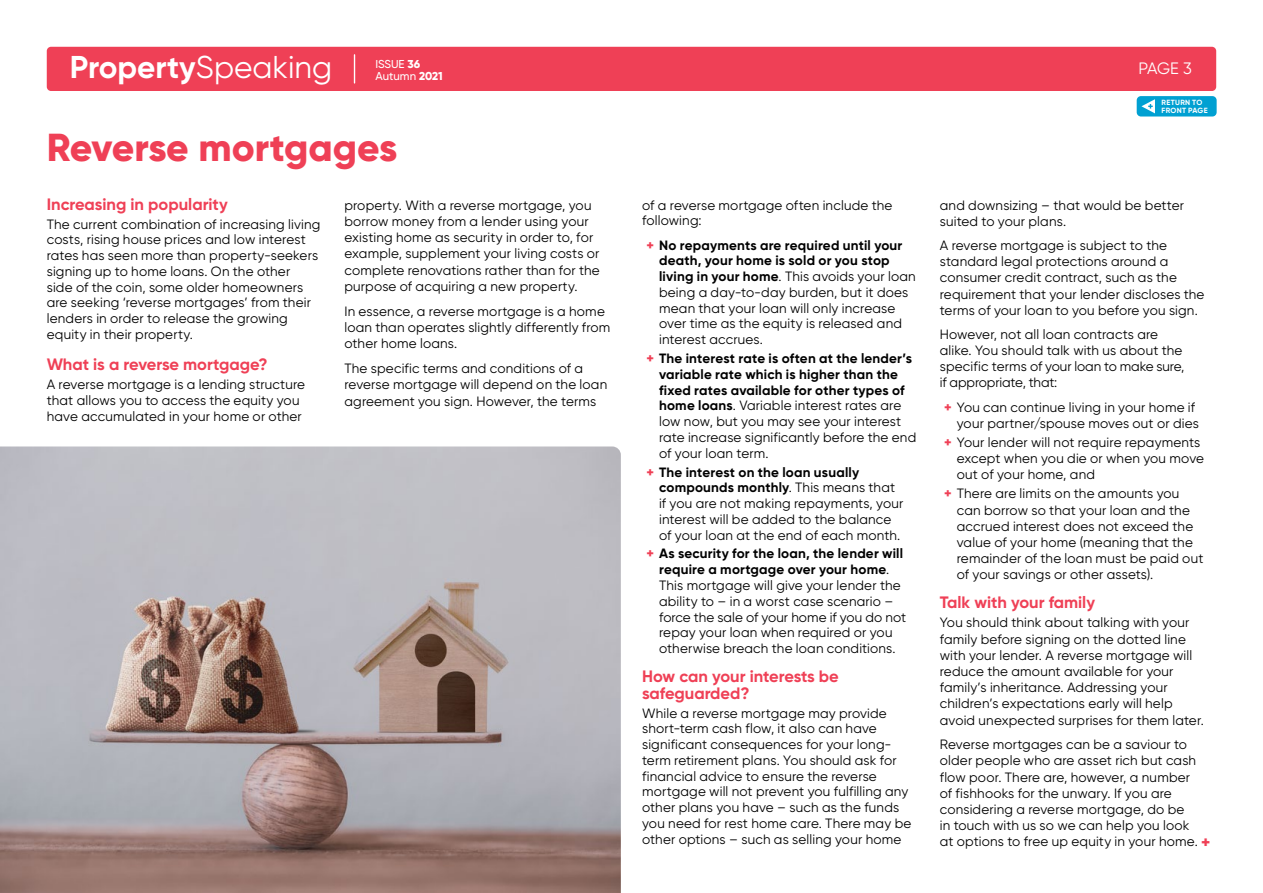
<style>
.page{position:relative;width:1263px;height:893px;background:#fff}
.page>*{position:absolute;margin:0;border:0;box-sizing:border-box;transform-origin:0 0}
.t1{font:800 39px "Gilroy";letter-spacing:-.005em;color:#ef4056}
.t2{font:700 31.5px "Gilroy";color:#fff}
.t3{font:700 16.5px/16.5px "Gilroy";color:#ef4056}
.t4{font:16.5px "Gilroy";color:#fff}
.t5{font:13.5px/15.8px "Gilroy";letter-spacing:.015em;color:#000}
.t6{font:700 13.5px/15.8px "Gilroy";letter-spacing:.015em;color:#000}
.t7{font:500 11.4px/12.5px "Gilroy";color:#fff}
.t8{font:700 7.5px/7.5px "Gilroy";letter-spacing:.035em;color:#fff}
.s1{font-weight:400}
.s2{font-weight:800}
.s3{font-weight:800;color:#ef4056}
.s4{font-weight:700}
.s5{font-weight:800;font-size:16.5px;color:#ef4056}
</style>
<div class="page">
<img style="left:0;top:446px;width:621px;height:447px">
<div style="left:47px;top:47px;width:1169px;height:44px;background:#ef4056;border-radius:4px"></div>
<svg style="left:354px;top:55px;width:1px;height:28px"></svg>
<div style="left:1137px;top:96px;width:79px;height:21px;background:#00a0d2;border-radius:4px"></div>
<svg style="left:1141px;top:99px;width:14px;height:14px"></svg>
<h2 class="t2" style="left:70px;top:48px;width:264px">Property<span class="s1">Speaking</span></h2>
<p class="t4" style="left:1138px;top:58px;width:55px">PAGE 3</p>
<p class="t7" style="left:375px;top:57px;width:69px">ISSUE <span class="s2">36<br></span>Autumn <span class="s2">2021</span></p>
<h1 class="t1" style="left:47px;top:123px;width:352px">Reverse mortgages</h1>
<p class="t3" style="left:47px;top:196px;width:182px">Increasing in popularity</p>
<p class="t5" style="left:47px;top:216px;width:275px">The current combination of increasing living costs, rising house prices and low interest rates has seen more than property-seekers signing up to home loans. On the other<br>side of the coin, some older homeowners are seeking ‘reverse mortgages’ from their lenders in order to release the growing equity in their property.</p>
<p class="t3" style="left:47px;top:356px;width:222px">What is a reverse mortgage?</p>
<p class="t5" style="left:47px;top:376px;width:260px">A reverse mortgage is a lending structure that allows you to access the equity you have accumulated in your home or other</p>
<p class="t5" style="left:344px;top:196px;width:257px;line-height:16.4px">property. With a reverse mortgage, you borrow money from a lender using your existing home as security in order to, for example, supplement your living costs or complete renovations rather than for the purpose of acquiring a new property.</p>
<p class="t5" style="left:344px;top:303px;width:267px;line-height:16.4px">In essence, a reverse mortgage is a home loan than operates slightly differently from other home loans.</p>
<p class="t5" style="left:344px;top:360px;width:264px;line-height:16.4px">The specific terms and conditions of a reverse mortgage will depend on the loan agreement you sign. However, the terms</p>
<p class="t8" style="left:1161px;top:99px;width:48px">RETURN TO<br>FRONT PAGE</p>
<p class="t5" style="left:642px;top:197px;width:252px">of a reverse mortgage often include the following:</p>
<p class="t5" style="left:659px;top:237px;width:258px;text-indent:-13px"><span class="s3">+</span> <span class="s4">No repayments are required until your death, your home is sold or you stop living in your home</span>. This avoids your loan being a day-to-day burden, but it does mean that your loan will only increase over time as the equity is released and interest accrues.</p>
<p class="t6" style="left:659px;top:350px;width:259px;text-indent:-13px"><span class="s3">+</span> The interest rate is often at the lender’s variable rate which is higher than the fixed rates available for other types of home loans<span class="s1">. Variable interest rates are low now, but you may see your interest rate increase significantly before the end of your loan term.</span></p>
<p class="t5" style="left:659px;top:464px;width:246px;text-indent:-13px"><span class="s3">+</span> <span class="s4">The interest on the loan usually compounds monthly</span>. This means that if you are not making repayments, your interest will be added to the balance of your loan at the end of each month.</p>
<p class="t5" style="left:659px;top:546px;width:248px;text-indent:-13px"><span class="s3">+</span> <span class="s4">As security for the loan, the lender will require a mortgage over your home</span>.<br>This mortgage will give your lender the ability to – in a worst case scenario – force the sale of your home if you do not repay your loan when required or you otherwise breach the loan conditions.</p>
<p class="t3" style="left:642px;top:668px;width:198px">How can your interests be safeguarded?</p>
<p class="t5" style="left:642px;top:705px;width:271px">While a reverse mortgage may provide short-term cash flow, it also can have significant consequences for your long&shy;term retirement plans. You should ask for financial advice to ensure the reverse mortgage will not prevent you fulfilling any other plans you have – such as the funds you need for rest home care. There may be other options – such as selling your home</p>
<p class="t5" style="left:940px;top:197px;width:246px">and downsizing – that would be better suited to your plans.</p>
<p class="t5" style="left:940px;top:237px;width:266px">A reverse mortgage is subject to the standard legal protections around a consumer credit contract, such as the requirement that your lender discloses the terms of your loan to you before you sign.</p>
<p class="t5" style="left:940px;top:326px;width:246px">However, not all loan contracts are alike. You should talk with us about the specific terms of your loan to make sure, if appropriate, that:</p>
<p class="t5" style="left:944px;top:399px;width:256px;text-align:right"><span class="s3">+</span> You can continue living in your home if your partner/spouse moves out or dies</p>
<p class="t5" style="left:957px;top:434px;width:249px;text-indent:-13px"><span class="s3">+</span> Your lender will not require repayments except when you die or when you move out of your home, and</p>
<p class="t5" style="left:957px;top:486px;width:248px;text-indent:-13px"><span class="s3">+</span> There are limits on the amounts you can borrow so that your loan and the accrued interest does not exceed the value of your home (meaning that the remainder of the loan must be paid out of your savings or other assets).</p>
<p class="t3" style="left:940px;top:594px;width:157px">Talk with your family</p>
<p class="t5" style="left:940px;top:614px;width:266px;line-height:16.2px">You should think about talking with your family before signing on the dotted line with your lender. A reverse mortgage will reduce the amount available for your family’s inheritance. Addressing your children’s expectations early will help avoid unexpected surprises for them later.</p>
<p class="t5" style="left:940px;top:736px;width:272px;line-height:16.2px">Reverse mortgages can be a saviour to older people who are asset rich but cash flow poor. There are, however, a number<br>of fishhooks for the unwary. If you are considering a reverse mortgage, do be<br>in touch with us so we can help you look<br>at options to free up equity in your home. <span class="s5">+</span></p>
</div>
